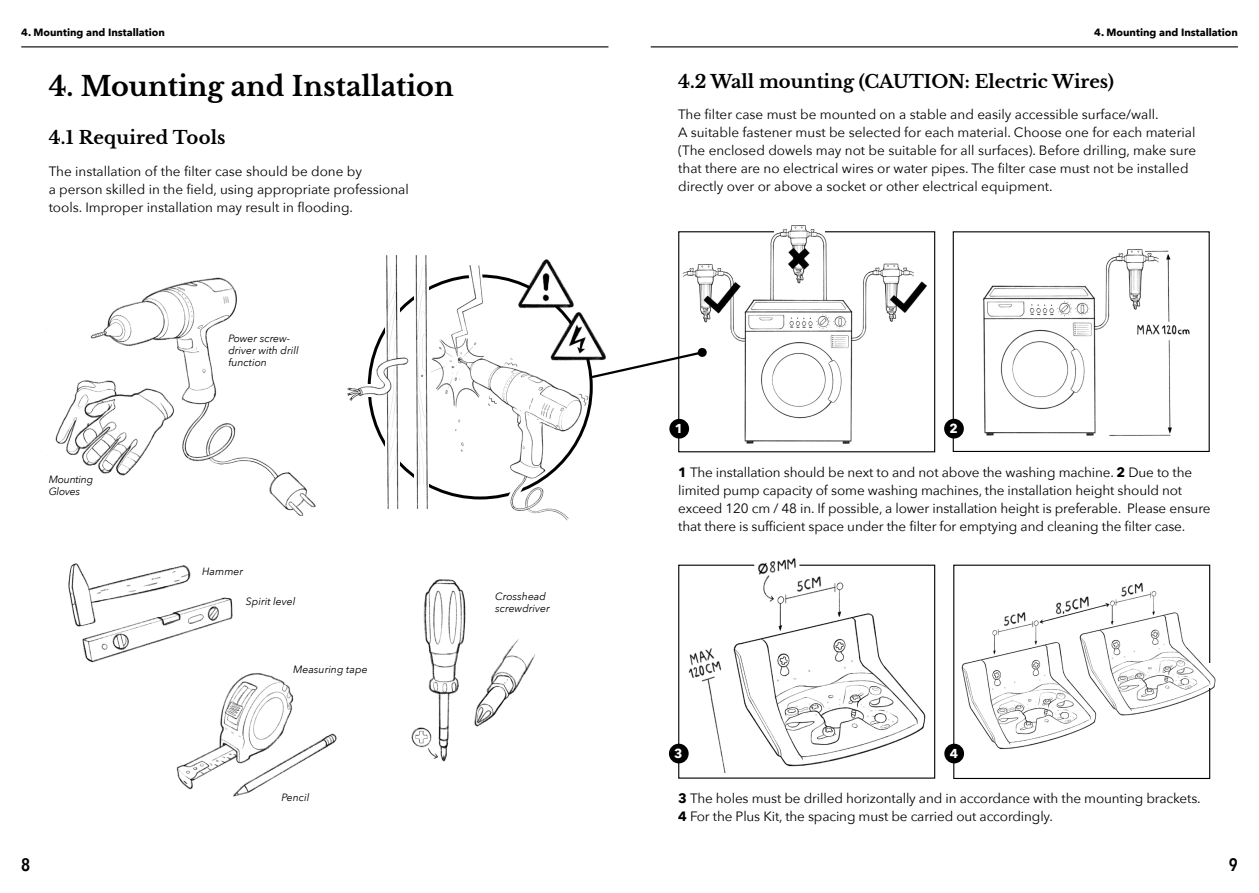
<style>
.page{position:relative;width:1259px;height:893px;background:#fff}
.page>*{position:absolute;margin:0;border:0;box-sizing:border-box;transform-origin:0 0}
.t1{font:700 27px "Libre Baskerville";color:#000}
.t2{font:700 18px "Libre Baskerville";color:#000}
.t3{font:600 18px "Avenir Next Condensed";color:#000}
.t4{font:13.5px/18px "Avenir Next";letter-spacing:-.005em;color:#000}
.t5{font:700 12.9px "Avenir Next";color:#fff}
.t6{font:italic 10.5px/12px "Avenir Next";color:#000}
.t7{font:700 10.5px "Avenir Next";color:#000}
.t8{font:italic 10.5px/12px "Avenir Next";letter-spacing:-.02em;color:#000}
.s1{font-weight:700}
</style>
<div class="page">
<hr style="left:21px;top:46px;width:587px;height:1px;background:#000">
<hr style="left:651px;top:46px;width:587px;height:1px;background:#000">
<div style="left:952px;top:231px;width:257px;height:221px;border:1px solid #000"></div>
<div style="left:678px;top:565px;width:257px;height:214px;border:1px solid #000"></div>
<img style="left:983px;top:249px;width:207px;height:187px">
<div style="left:953px;top:565px;width:257px;height:214px;border:1px solid #000"></div>
<img style="left:679px;top:225px;width:253px;height:228px">
<img style="left:681px;top:558px;width:245px;height:214px">
<img style="left:955px;top:580px;width:261px;height:173px">
<svg style="left:592px;top:347px;width:115px;height:33px"></svg>
<img style="left:592px;top:331px;width:17px;height:33px">
<img style="left:347px;top:255px;width:245px;height:266px">
<img style="left:176px;top:673px;width:161px;height:124px">
<img style="left:46px;top:277px;width:270px;height:239px">
<img style="left:68px;top:563px;width:192px;height:111px">
<img style="left:411px;top:579px;width:125px;height:183px">
<div style="left:669px;top:744px;width:19px;height:19px;background:#000;border-radius:50%"></div>
<div style="left:944px;top:419px;width:20px;height:19px;background:#000;border-radius:50%"></div>
<div style="left:944px;top:744px;width:20px;height:19px;background:#000;border-radius:50%"></div>
<div style="left:669px;top:419px;width:20px;height:20px;background:#000;border-radius:50%"></div>
<p class="t7" style="left:21px;top:23px;width:145px">4. Mounting and Installation</p>
<p class="t7" style="left:1094px;top:23px;width:145px">4. Mounting and Installation</p>
<h2 class="t2" style="left:678px;top:70px;width:437px">4.2 Wall mounting (CAUTION: Electric Wires)</h2>
<p class="t4" style="left:678px;top:105px;width:519px">The filter case must be mounted on a stable and easily accessible surface/wall.<br>A suitable fastener must be selected for each material. Choose one for each material (The enclosed dowels may not be suitable for all surfaces). Before drilling, make sure that there are no electrical wires or water pipes. The filter case must not be installed directly over or above a socket or other electrical equipment.</p>
<h1 class="t1" style="left:49px;top:70px;width:406px">4. Mounting and Installation</h1>
<h2 class="t2" style="left:49px;top:127px;width:178px">4.1 Required Tools</h2>
<p class="t4" style="left:49px;top:161px;width:361px">The installation of the filter case should be done by<br>a person skilled in the field, using appropriate professional tools. Improper installation may result in flooding.</p>
<p class="t8" style="left:49px;top:473px;width:46px">Mounting<br>Gloves</p>
<p class="t6" style="left:228px;top:332px;width:72px">Power screw&shy;driver with drill function</p>
<p class="t6" style="left:202px;top:565px;width:42px">Hammer</p>
<p class="t6" style="left:246px;top:595px;width:51px">Spirit level</p>
<p class="t6" style="left:293px;top:663px;width:76px">Measuring tape</p>
<p class="t6" style="left:281px;top:791px;width:29px">Pencil</p>
<p class="t6" style="left:495px;top:589px;width:56px">Crosshead screwdriver</p>
<p class="t5" style="left:675px;top:417px;width:10px">1</p>
<p class="t5" style="left:949px;top:417px;width:10px">2</p>
<p class="t4" style="left:678px;top:463px;width:534px"><span class="s1">1</span> The installation should be next to and not above the washing machine. <span class="s1">2</span> Due to the limited pump capacity of some washing machines, the installation height should not exceed 120 cm / 48 in. If possible, a lower installation height is preferable. Please ensure that there is sufficient space under the filter for emptying and cleaning the filter case.</p>
<p class="t5" style="left:674px;top:742px;width:10px">3</p>
<p class="t5" style="left:949px;top:742px;width:10px">4</p>
<p class="t4" style="left:678px;top:789px;width:524px"><span class="s1">3</span> The holes must be drilled horizontally and in accordance with the mounting brackets.<br><span class="s1">4</span> For the Plus Kit, the spacing must be carried out accordingly.</p>
<h2 class="t3" style="left:21px;top:849px;width:10px">8</h2>
<h2 class="t3" style="left:1228px;top:849px;width:10px">9</h2>
</div>
